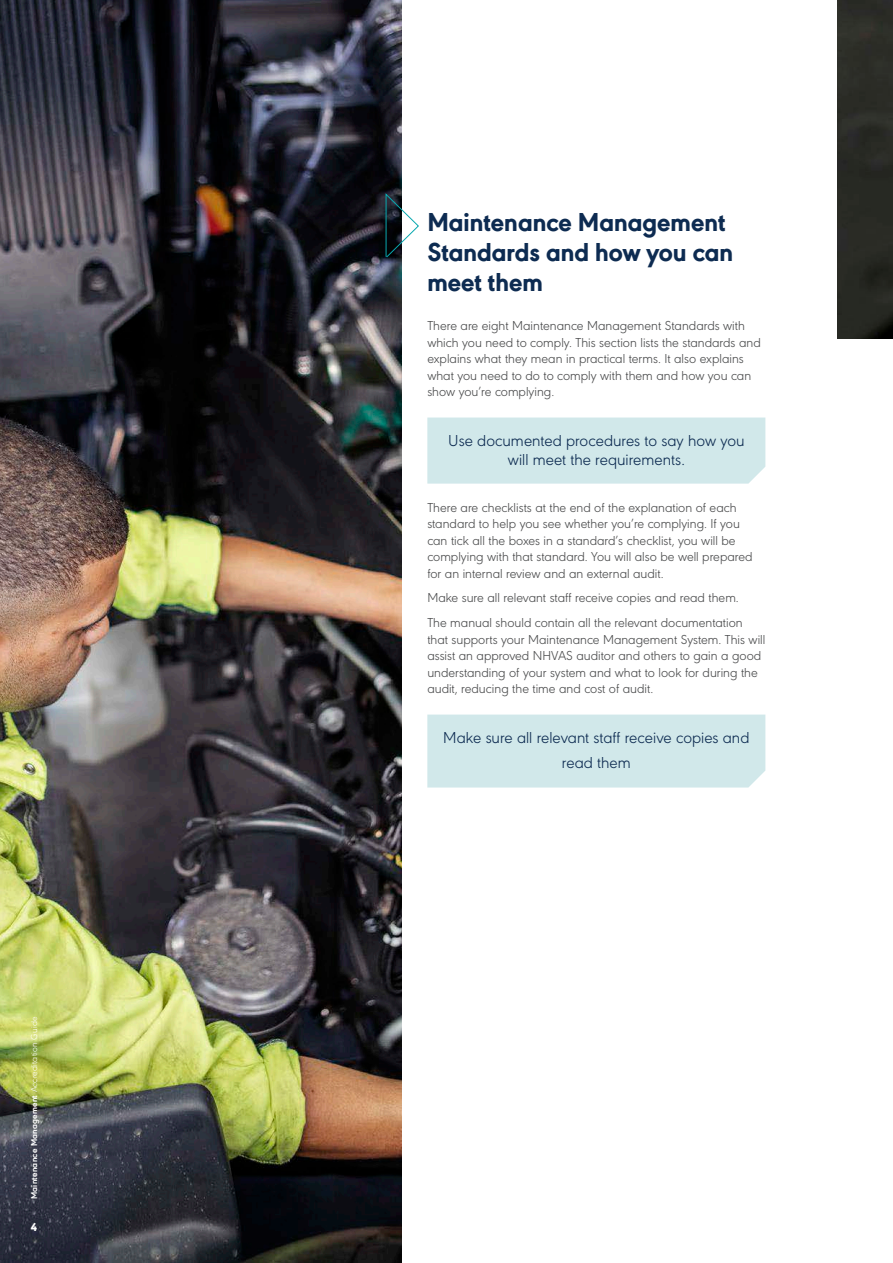
<style>
.page{position:relative;width:893px;height:1263px;background:#fff}
.page>*{position:absolute;margin:0;border:0;box-sizing:border-box;transform-origin:0 0}
.t1{font:800 27px/30px "URW Geometric";color:#0d2b51}
.Quote_pull_out{font:300 16.5px/19.8px "URW Geometric";color:#0d2b51;text-align:center}
.t2{font:300 13.5px/16.5px "URW Geometric";color:#4b4c4d}
.No_Grid{font:800 12px "URW Geometric";color:#fff}
.t3{font:700 9px "URW Geometric";letter-spacing:.025em;color:#fff}
.s1{font-weight:300}
</style>
<div class="page">
<img style="left:0;top:0;width:402px;height:1263px">
<div style="left:838px;top:0;width:55px;height:338px;background:#2a2b25"></div>
<div style="left:427px;top:417px;width:338px;height:67px;background:#d1e8ea"></div>
<div style="left:427px;top:714px;width:338px;height:73px;background:#d1e8ea"></div>
<svg style="left:385px;top:193px;width:34px;height:65px"></svg>
<p class="t3" style="left:27px;top:1199px;width:184px;rotate:-90deg">Maintenance Management <span class="s1">Accreditation Guide</span></p>
<p class="No_Grid" style="left:31px;top:1218px;width:8px">4</p>
<h1 class="t1" style="left:427px;top:205px;width:307px">Maintenance Management<br>Standards and how you can meet them</h1>
<p class="t2" style="left:427px;top:316px;width:335px">There are eight Maintenance Management Standards with which you need to comply. This section lists the standards and explains what they mean in practical terms. It also explains what you need to do to comply with them and how you can show you’re complying.</p>
<p class="Quote_pull_out" style="left:448px;top:429px;width:298px">Use documented procedures to say how you will meet the requirements.</p>
<p class="t2" style="left:427px;top:498px;width:327px">There are checklists at the end of the explanation of each standard to help you see whether you’re complying. If you can tick all the boxes in a standard’s checklist, you will be complying with that standard. You will also be well prepared for an internal review and an external audit.</p>
<p class="t2" style="left:427px;top:589px;width:313px">Make sure all relevant staff receive copies and read them.</p>
<p class="t2" style="left:427px;top:613px;width:339px">The manual should contain all the relevant documentation that supports your Maintenance Management System. This will assist an approved NHVAS auditor and others to gain a good understanding of your system and what to look for during the audit, reducing the time and cost of audit.</p>
<p class="Quote_pull_out" style="left:443px;top:723px;width:308px;line-height:25.2px">Make sure all relevant staff receive copies and read them</p>
</div>
